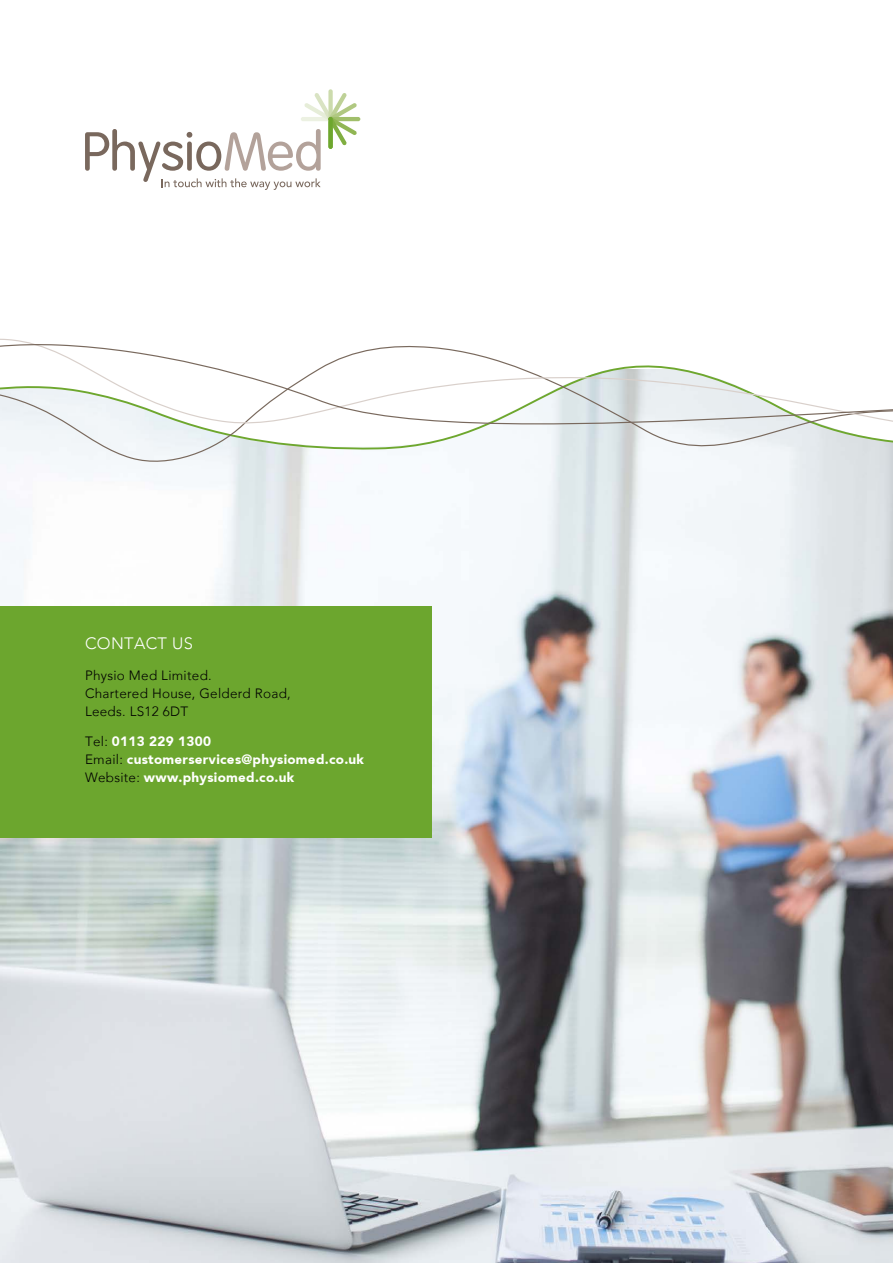
<style>
.page{position:relative;width:893px;height:1263px;background:#fff}
.page>*{position:absolute;margin:0;border:0;box-sizing:border-box;transform-origin:0 0}
.t1{font:300 16.5px "Avenir";letter-spacing:.02em;color:#fff}
.t2{font:900 13.5px/18px "Avenir";letter-spacing:.02em;color:#fff}
.t3{font:300 13.5px/18px "Avenir";letter-spacing:.02em;color:#000}
.s1{font-weight:300;color:#000}
</style>
<div class="page">
<img style="left:0;top:472px;width:893px;height:791px">
<div style="left:328px;top:89px;width:5px;height:32px;background:#ccdbad;border-radius:2px"></div>
<hr style="left:328px;top:117px;width:32px;height:4px;background:#a1bf6b;border-radius:2px">
<svg style="left:85px;top:93px;width:272px;height:97px"></svg>
<div style="left:0;top:606px;width:432px;height:232px;background:#6ca62e"></div>
<svg style="left:0;top:339px;width:893px;height:132px"></svg>
<svg style="left:0;top:343px;width:893px;height:122px"></svg>
<p class="t1" style="left:85px;top:633px;width:109px">CONTACT US</p>
<p class="t3" style="left:85px;top:666px;width:207px">Physio Med Limited.<br>Chartered House, Gelderd Road,<br>Leeds. LS12 6DT</p>
<p class="t2" style="left:85px;top:733px;width:281px"><span class="s1">Tel:</span> 0113 229 1300<br><span class="s1">Email:</span> customerservices@physiomed.co.uk<br><span class="s1">Website:</span> www.physiomed.co.uk</p>
</div>
